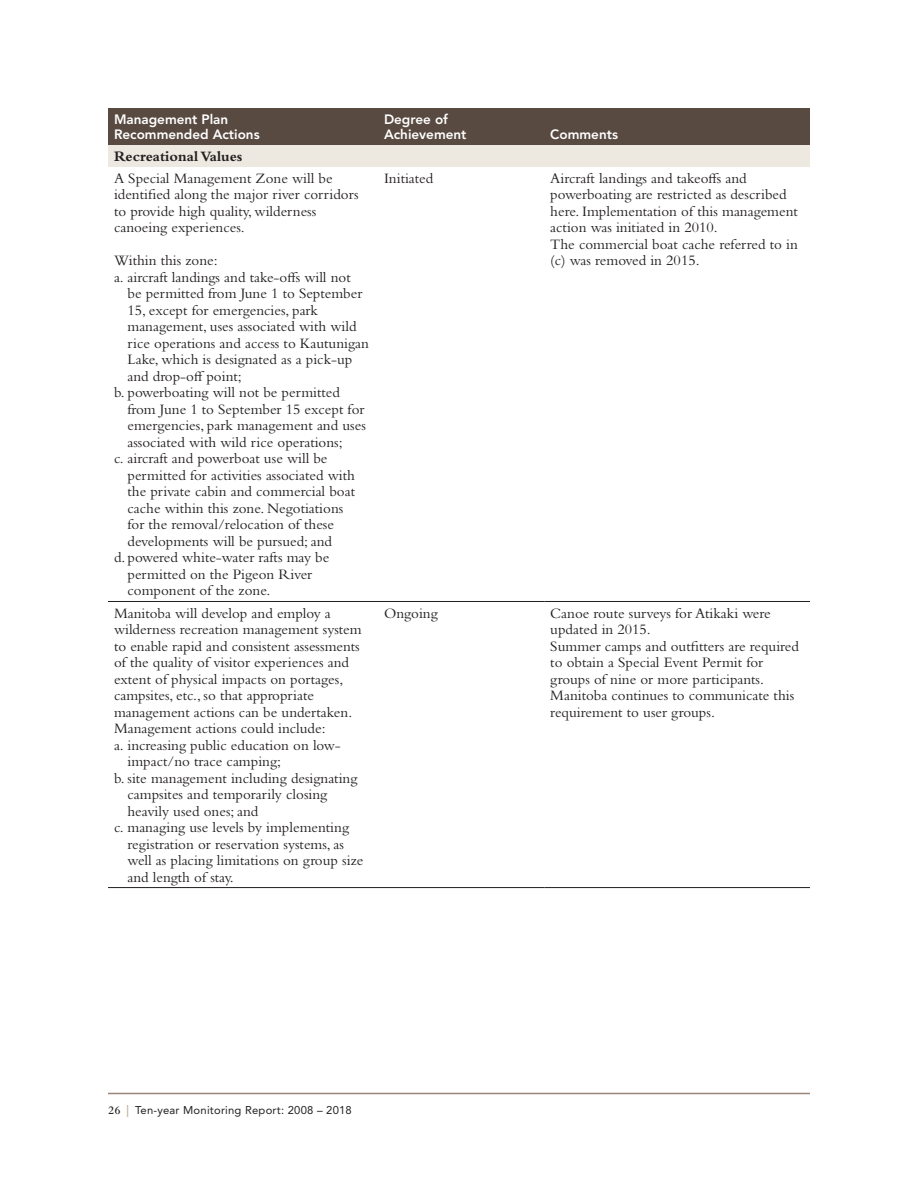
<style>
.page{position:relative;width:918px;height:1188px;background:#fff}
.page>*{position:absolute;margin:0;border:0;box-sizing:border-box;transform-origin:0 0}
.table_body{font:15px/16.5px "Bembo Std";color:#231f20}
.table_body-2{font:700 15px "Bembo Std";color:#231f20}
.table_header{font:800 13.5px/15px "Avenir LT Std";color:#fff}
.t1{font:11.25px "Avenir LT Std";letter-spacing:.02em;color:#231f20}
.s1{font-family:"Bembo Std";font-weight:600;font-size:12px}
.s2{font-family:"Myriad Pro";font-weight:600;font-size:12px;color:#c3b49b}
</style>
<div class="page">
<hr style="left:108px;top:1093px;width:702px;height:1px;background:#9b8679">
<div style="left:108px;top:108px;width:702px;height:37px;background:#594a41"></div>
<div style="left:108px;top:145px;width:702px;height:22px;background:#ede8e0"></div>
<hr style="left:108px;top:601px;width:270px;height:1px;background:#231f20">
<hr style="left:378px;top:601px;width:166px;height:1px;background:#231f20">
<hr style="left:544px;top:601px;width:266px;height:1px;background:#231f20">
<hr style="left:108px;top:887px;width:270px;height:1px;background:#231f20">
<hr style="left:378px;top:887px;width:166px;height:1px;background:#231f20">
<hr style="left:544px;top:887px;width:266px;height:1px;background:#231f20">
<p class="table_header" style="left:114px;top:112px;width:147px">Management Plan<br>Recommended Actions</p>
<p class="table_header" style="left:384px;top:112px;width:84px">Degree of<br>Achievement</p>
<p class="table_header" style="left:550px;top:127px;width:69px">Comments</p>
<p class="table_body-2" style="left:114px;top:148px;width:130px">Recreational Values</p>
<p class="table_body" style="left:114px;top:170px;width:246px">A Special Management Zone will be identified along the major river corridors to provide high quality, wilderness canoeing experiences.</p>
<p class="table_body" style="left:114px;top:252px;width:105px">Within this zone:</p>
<p class="table_body" style="left:128px;top:269px;width:243px;text-indent:-14px">a. aircraft landings and take-offs will not<br>be permitted from June 1 to September 15, except for emergencies, park management, uses associated with wild rice operations and access to Kautunigan Lake, which is designated as a pick-up and drop-off point;</p>
<p class="table_body" style="left:128px;top:384px;width:240px;text-indent:-14px">b. powerboating will not be permitted from June 1 to September 15 except for emergencies, park management and uses associated with wild rice operations;</p>
<p class="table_body" style="left:128px;top:450px;width:229px;text-indent:-14px">c. aircraft and powerboat use will be permitted for activities associated with the private cabin and commercial boat cache within this zone. Negotiations for the removal/relocation of these developments will be pursued; and</p>
<p class="table_body" style="left:128px;top:549px;width:203px;text-indent:-14px">d. powered white-water rafts may be permitted on the Pigeon River component of the zone.</p>
<p class="table_body" style="left:114px;top:604px;width:249px">Manitoba will develop and employ a wilderness recreation management system to enable rapid and consistent assessments of the quality of visitor experiences and extent of physical impacts on portages, campsites, etc., so that appropriate management actions can be undertaken.<br>Management actions could include:</p>
<p class="table_body" style="left:128px;top:736px;width:215px;text-indent:-14px">a. increasing public education on low&shy;impact/no trace camping;</p>
<p class="table_body" style="left:128px;top:769px;width:231px;text-indent:-14px">b. site management including designating campsites and temporarily closing heavily used ones; and</p>
<p class="table_body" style="left:128px;top:819px;width:237px;text-indent:-14px">c. managing use levels by implementing registration or reservation systems, as well as placing limitations on group size and length of stay.</p>
<p class="table_body" style="left:384px;top:170px;width:51px">Initiated</p>
<p class="table_body" style="left:550px;top:170px;width:249px">Aircraft landings and takeoffs and powerboating are restricted as described here. Implementation of this management action was initiated in 2010.</p>
<p class="table_body" style="left:550px;top:236px;width:249px">The commercial boat cache referred to in (c) was removed in 2015.</p>
<p class="table_body" style="left:384px;top:604px;width:55px">Ongoing</p>
<p class="table_body" style="left:550px;top:604px;width:222px">Canoe route surveys for Atikaki were updated in 2015.</p>
<p class="table_body" style="left:550px;top:637px;width:250px">Summer camps and outfitters are required to obtain a Special Event Permit for groups of nine or more participants.<br>Manitoba continues to communicate this requirement to user groups.</p>
<p class="t1" style="left:108px;top:1103px;width:245px"><span class="s1">26</span> <span class="s2">|</span> Ten-year Monitoring Report: 2008 – 2018</p>
</div>
